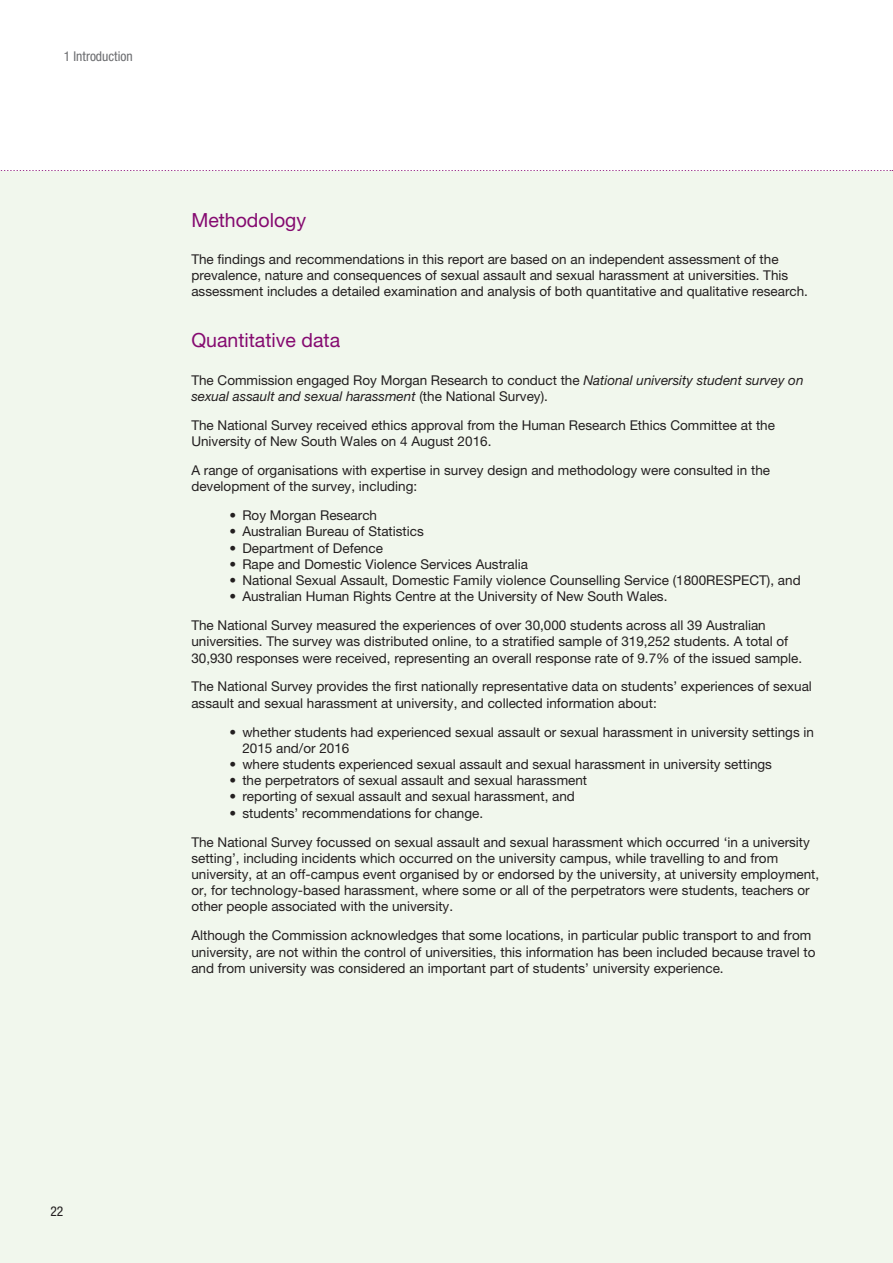
<style>
.page{position:relative;width:893px;height:1263px;background:#fff}
.page>*{position:absolute;margin:0;border:0;box-sizing:border-box;transform-origin:0 0}
.Heading_10{font:19.5px "Helvetica Neue LT Pro";color:#850a70}
.t1{font:13.5px/16.2px "Helvetica Neue LT Pro";color:#231f20}
.Master_Header{font:condensed 13.5px "Helvetica Neue LT Pro";color:#6c6d70}
.t2{font:condensed 13.5px "Helvetica Neue LT Pro";color:#231f20}
.s1{font-style:italic}
</style>
<div class="page">
<svg style="left:0;top:170px;width:893px;height:2px"></svg>
<div style="left:0;top:172px;width:893px;height:1091px;background:#f1f7ed"></div>
<p class="Master_Header" style="left:64px;top:48px;width:70px">1 Introduction</p>
<p class="Heading_10" style="left:191px;top:208px;width:116px">Methodology</p>
<p class="t1" style="left:191px;top:251px;width:618px">The findings and recommendations in this report are based on an independent assessment of the prevalence, nature and consequences of sexual assault and sexual harassment at universities. This assessment includes a detailed examination and analysis of both quantitative and qualitative research.</p>
<p class="Heading_10" style="left:191px;top:329px;width:150px">Quantitative data</p>
<p class="t1" style="left:191px;top:372px;width:614px">The Commission engaged Roy Morgan Research to conduct the <span class="s1">National university student survey on sexual assault and sexual harassment</span> (the National Survey).</p>
<p class="t1" style="left:191px;top:417px;width:585px">The National Survey received ethics approval from the Human Research Ethics Committee at the<br>University of New South Wales on 4 August 2016.</p>
<p class="t1" style="left:191px;top:462px;width:580px">A range of organisations with expertise in survey design and methodology were consulted in the development of the survey, including:</p>
<p class="t1" style="left:230px;top:507px;width:149px">• Roy Morgan Research</p>
<p class="t1" style="left:230px;top:523px;width:196px">• Australian Bureau of Statistics</p>
<p class="t1" style="left:230px;top:539px;width:155px">• Department of Defence</p>
<p class="t1" style="left:230px;top:556px;width:300px">• Rape and Domestic Violence Services Australia</p>
<p class="t1" style="left:230px;top:572px;width:573px">• National Sexual Assault, Domestic Family violence Counselling Service (1800RESPECT), and</p>
<p class="t1" style="left:230px;top:588px;width:439px">• Australian Human Rights Centre at the University of New South Wales.</p>
<p class="t1" style="left:191px;top:617px;width:612px">The National Survey measured the experiences of over 30,000 students across all 39 Australian universities. The survey was distributed online, to a stratified sample of 319,252 students. A total of<br>30,930 responses were received, representing an overall response rate of 9.7% of the issued sample.</p>
<p class="t1" style="left:191px;top:678px;width:622px">The National Survey provides the first nationally representative data on students’ experiences of sexual assault and sexual harassment at university, and collected information about:</p>
<p class="t1" style="left:242px;top:723px;width:573px;text-indent:-13px">• whether students had experienced sexual assault or sexual harassment in university settings in<br>2015 and/or 2016</p>
<p class="t1" style="left:230px;top:756px;width:544px">• where students experienced sexual assault and sexual harassment in university settings</p>
<p class="t1" style="left:230px;top:772px;width:359px">• the perpetrators of sexual assault and sexual harassment</p>
<p class="t1" style="left:230px;top:788px;width:347px">• reporting of sexual assault and sexual harassment, and</p>
<p class="t1" style="left:230px;top:804px;width:255px">• students’ recommendations for change.</p>
<p class="t1" style="left:191px;top:833px;width:629px">The National Survey focussed on sexual assault and sexual harassment which occurred ‘in a university setting’, including incidents which occurred on the university campus, while travelling to and from university, at an off-campus event organised by or endorsed by the university, at university employment, or, for technology-based harassment, where some or all of the perpetrators were students, teachers or other people associated with the university.</p>
<p class="t1" style="left:191px;top:927px;width:626px">Although the Commission acknowledges that some locations, in particular public transport to and from university, are not within the control of universities, this information has been included because travel to and from university was considered an important part of students’ university experience.</p>
<p class="t2" style="left:50px;top:1204px;width:14px">22</p>
</div>
